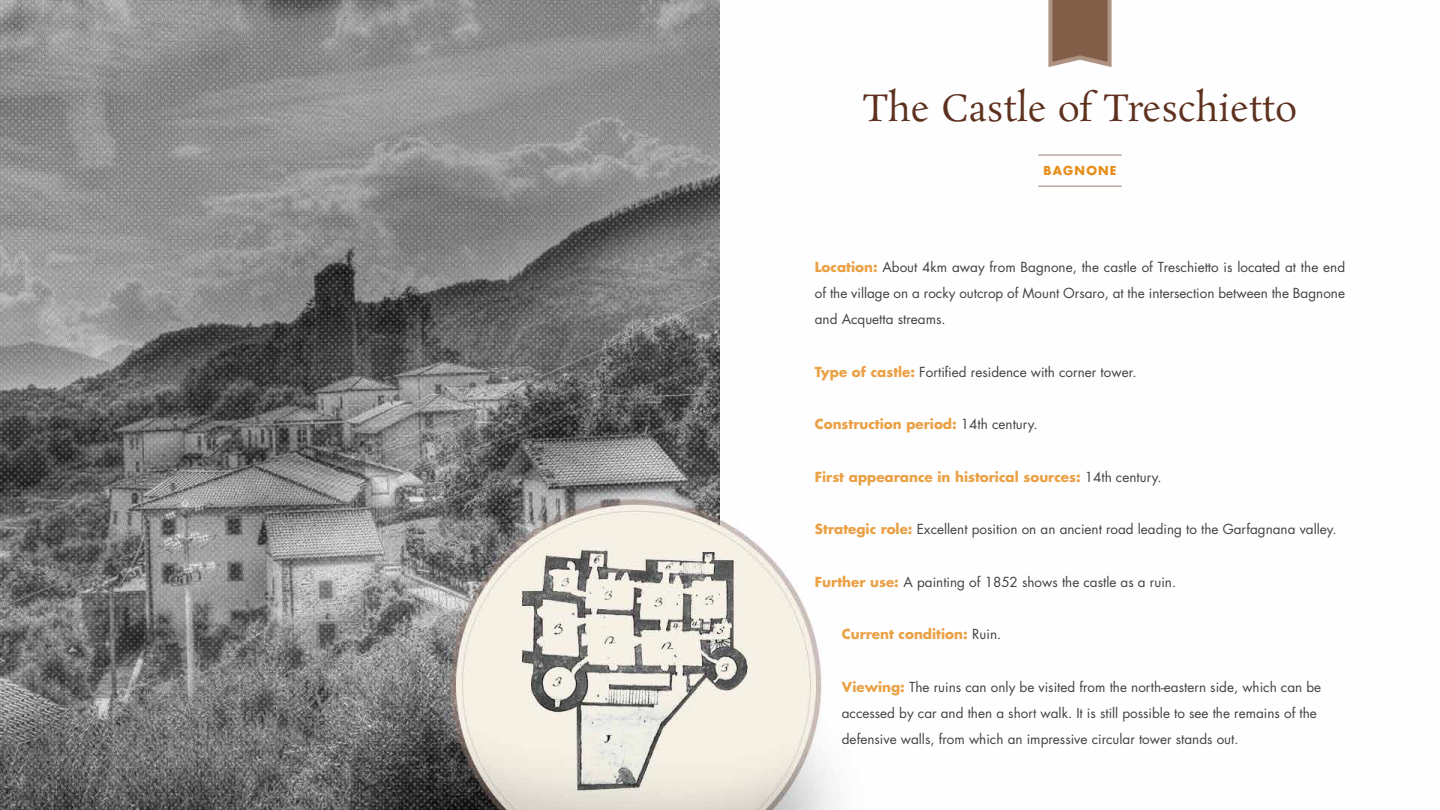
<style>
.page{position:relative;width:1440px;height:810px;background:#fff}
.page>*{position:absolute;margin:0;border:0;box-sizing:border-box;transform-origin:0 0}
.t1{font:36.6px "Rosarivo";color:#5f3220}
.t2{font:13.5px/26.2px "Futura Std";color:#424242;text-align:justify}
.t3{font:700 13.5px "Futura Std";color:#eaa146}
.t4{font:700 12px "Futura Std";letter-spacing:.1em;color:#e58e1a}
.s1{font-weight:700;color:#eaa146}
.s2{font-weight:400;color:#424242}
</style>
<div class="page">
<img style="left:0;top:0;width:1122px;height:810px">
<svg style="left:1048px;top:0;width:64px;height:67px;background:#92725f"></svg>
<hr style="left:1038px;top:155px;width:84px;height:1px;background:#977c72">
<hr style="left:1038px;top:186px;width:84px;height:1px;background:#977c72">
<h1 class="t1" style="left:863px;top:85px;width:435px">The Castle of Treschietto</h1>
<p class="t4" style="left:1043px;top:163px;width:75px">bagnone</p>
<p class="t2" style="left:815px;top:254px;width:532px"><span class="s1">Location:</span> About 4km away from Bagnone, the castle of Treschietto is located at the end of the village on a rocky outcrop of Mount Orsaro, at the intersection between the Bagnone and Acquetta streams.</p>
<p class="t2" style="left:815px;top:359px;width:323px"><span class="s1">Type of castle:</span> Fortified residence with corner tower.</p>
<p class="t3" style="left:815px;top:415px;width:224px">Construction period: <span class="s2">14th century.</span></p>
<p class="t3" style="left:815px;top:468px;width:348px">First appearance in historical sources: <span class="s2">14th century.</span></p>
<p class="t2" style="left:815px;top:516px;width:523px"><span class="s1">Strategic role:</span> Excellent position on an ancient road leading to the Garfagnana valley.</p>
<p class="t2" style="left:815px;top:569px;width:363px"><span class="s1">Further use:</span> A painting of 1852 shows the castle as a ruin.</p>
<p class="t3" style="left:842px;top:625px;width:161px">Current condition: <span class="s2">Ruin.</span></p>
<p class="t2" style="left:842px;top:674px;width:481px;text-align:left"><span class="s1">Viewing:</span> The ruins can only be visited from the north-eastern side, which can be accessed by car and then a short walk. It is still possible to see the remains of the defensive walls, from which an impressive circular tower stands out.</p>
</div>
